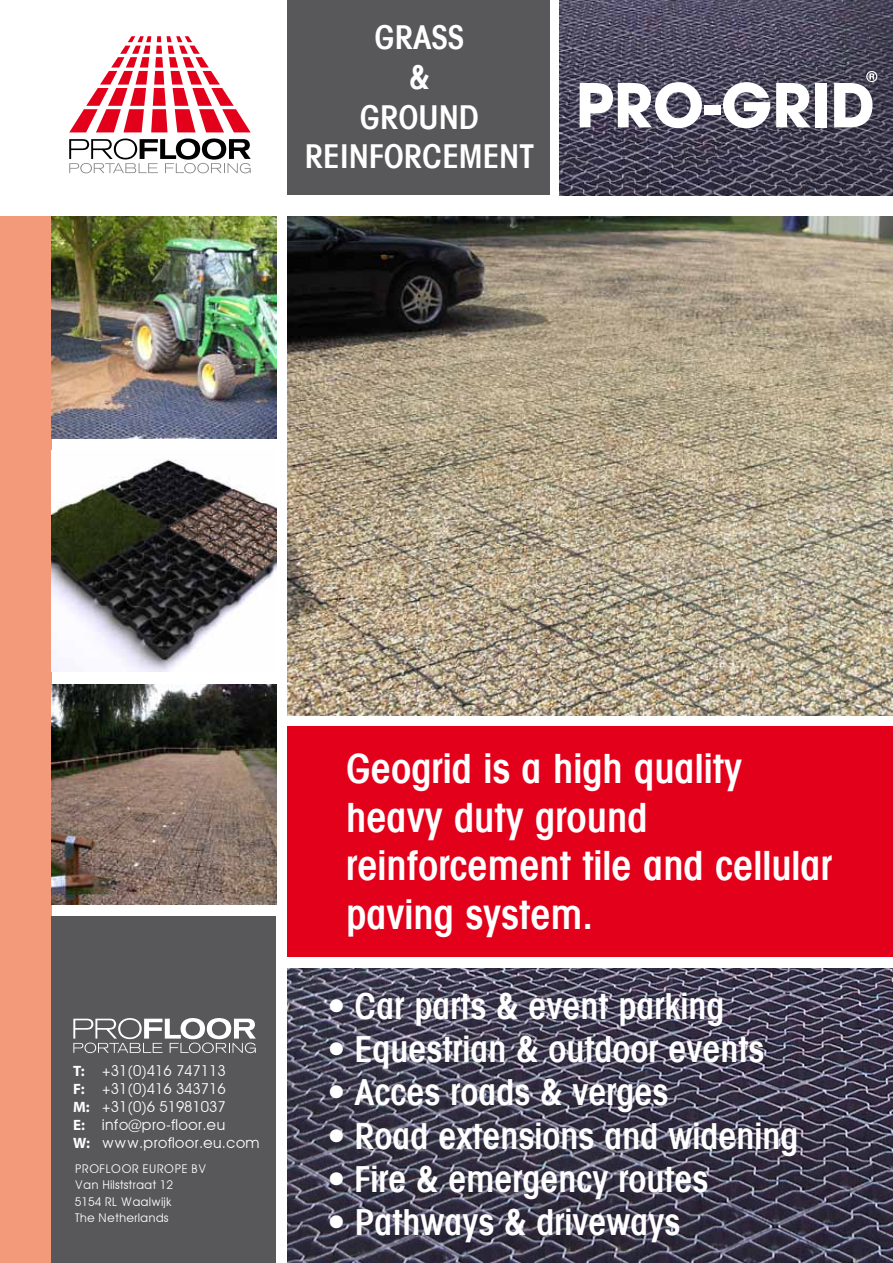
<style>
.page{position:relative;width:893px;height:1263px;background:#fff}
.page>*{position:absolute;margin:0;border:0;box-sizing:border-box;transform-origin:0 0}
.t1{font:700 60px "Avant Garde";color:#fff}
.t2{font:600 condensed 40.5px/48.6px "Avant Garde LT";color:#fff}
.t3{font:600 condensed 36px "Avant Garde LT";color:#fff}
.t4{font:600 condensed 33px/39.6px "Avant Garde LT";color:#fff;text-align:center}
.t5{font:15px/18px "Avant Garde";color:#fff}
.t6{font:700 15px/18px "Myriad";color:#fff}
.t7{font:12px/16.5px "Avant Garde";color:#fff}
</style>
<div class="page">
<img style="left:560px;top:0;width:333px;height:195px">
<img style="left:287px;top:968px;width:606px;height:295px">
<div style="left:0;top:217px;width:51px;height:1046px;background:#f29a79"></div>
<div style="left:51px;top:916px;width:225px;height:347px;background:#58585a"></div>
<svg style="left:69px;top:138px;width:182px;height:35px"></svg>
<svg style="left:69px;top:36px;width:182px;height:96px"></svg>
<svg style="left:73px;top:1018px;width:183px;height:35px"></svg>
<img style="left:287px;top:217px;width:606px;height:499px">
<svg style="left:866px;top:71px;width:11px;height:11px"></svg>
<div style="left:287px;top:726px;width:606px;height:231px;background:#e2001a"></div>
<div style="left:287px;top:0;width:262px;height:195px;background:#58585a"></div>
<img style="left:51px;top:217px;width:225px;height:221px">
<img style="left:51px;top:459px;width:225px;height:213px">
<img style="left:51px;top:685px;width:225px;height:220px">
<p class="t4" style="left:305px;top:17px;width:231px">GRASS<br>&amp;<br>GROUND<br>REINFORCEMENT</p>
<h1 class="t1" style="left:576px;top:66px;width:301px">PRO-GRID</h1>
<p class="t5" style="left:102px;top:1062px;width:159px">+31(0)416 747113 +31(0)416 343716 +31(0)6 51981037 info@pro-floor.eu www.profloor.eu.com</p>
<p class="t6" style="left:73px;top:1062px;width:18px">T:<br>F:<br>M:<br>E:<br>W:</p>
<p class="t7" style="left:75px;top:1160px;width:133px">PROFLOOR EUROPE BV<br>Van Hilststraat 12<br>5154 RL Waalwijk<br>The Netherlands</p>
<p class="t2" style="left:346px;top:743px;width:487px">Geogrid is a high quality heavy duty ground reinforcement tile and cellular paving system.</p>
<p class="t3" style="left:327px;top:984px;width:399px">• Car parts &amp; event parking</p>
<p class="t3" style="left:327px;top:1027px;width:439px">• Equestrian &amp; outdoor events</p>
<p class="t3" style="left:327px;top:1070px;width:342px">• Acces roads &amp; verges</p>
<p class="t3" style="left:327px;top:1114px;width:472px">• Road extensions and widening</p>
<p class="t3" style="left:327px;top:1157px;width:382px">• Fire &amp; emergency routes</p>
<p class="t3" style="left:327px;top:1200px;width:354px">• Pathways &amp; driveways</p>
</div>
